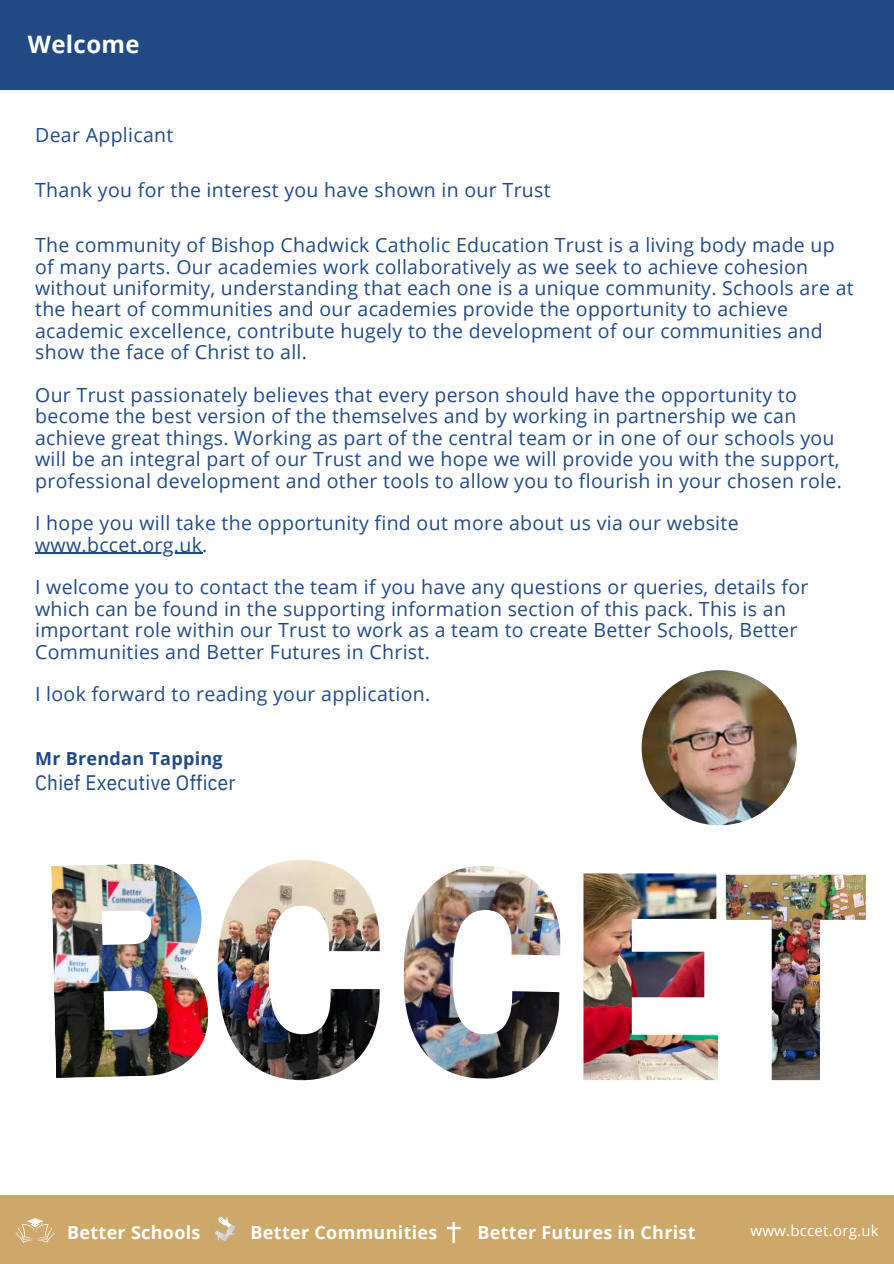
<style>
.page{position:relative;width:894px;height:1264px;background:#fff}
.page>*{position:absolute;margin:0;border:0;box-sizing:border-box;transform-origin:0 0}
.t1{font:700 24px "Open Sans";letter-spacing:.015em;color:#fff}
.t2{font:21px "IBM Plex Sans Cond";letter-spacing:.015em;color:#214a85}
.t3{font:19.5px/21.3px "Open Sans";letter-spacing:.015em;color:#214a85}
.t4{font:700 18px "Open Sans";letter-spacing:.015em;color:#fff}
.t5{font:700 18px "Open Sans";letter-spacing:.015em;color:#214a85}
.t6{font:15px "Open Sans";letter-spacing:.015em;color:#fff}
</style>
<div class="page">
<img style="left:641px;top:670px;width:155px;height:155px;border-radius:77px">
<div style="left:0;top:0;width:893px;height:89px;background:#214a85"></div>
<img style="left:51px;top:863px;width:157px;height:215px">
<img style="left:403px;top:866px;width:157px;height:212px">
<img style="left:583px;top:873px;width:134px;height:207px">
<img style="left:725px;top:874px;width:140px;height:206px">
<img style="left:218px;top:860px;width:161px;height:220px">
<div style="left:0;top:1194px;width:893px;height:69px;background:#cea76a"></div>
<svg style="left:446px;top:1222px;width:14px;height:20px"></svg>
<svg style="left:210px;top:1216px;width:25px;height:25px"></svg>
<svg style="left:16px;top:1218px;width:39px;height:24px"></svg>
<hr style="left:35px;top:553px;width:167px;height:1px;background:#214a85">
<p class="t1" style="left:28px;top:27px;width:113px">Welcome</p>
<p class="t3" style="left:35px;top:124px;width:140px">Dear Applicant</p>
<p class="t3" style="left:35px;top:179px;width:517px">Thank you for the interest you have shown in our Trust</p>
<p class="t3" style="left:35px;top:234px;width:819px">The community of Bishop Chadwick Catholic Education Trust is a living body made up of many parts. Our academies work collaboratively as we seek to achieve cohesion without uniformity, understanding that each one is a unique community. Schools are at the heart of communities and our academies provide the opportunity to achieve academic excellence, contribute hugely to the development of our communities and show the face of Christ to all.</p>
<p class="t3" style="left:35px;top:384px;width:808px">Our Trust passionately believes that every person should have the opportunity to become the best version of the themselves and by working in partnership we can achieve great things. Working as part of the central team or in one of our schools you will be an integral part of our Trust and we hope we will provide you with the support, professional development and other tools to allow you to flourish in your chosen role.</p>
<p class="t3" style="left:35px;top:512px;width:704px">I hope you will take the opportunity find out more about us via our website www.bccet.org.uk.</p>
<p class="t3" style="left:35px;top:576px;width:774px">I welcome you to contact the team if you have any questions or queries, details for which can be found in the supporting information section of this pack. This is an important role within our Trust to work as a team to create Better Schools, Better Communities and Better Futures in Christ.</p>
<p class="t3" style="left:35px;top:683px;width:396px">I look forward to reading your application.</p>
<p class="t5" style="left:35px;top:745px;width:189px">Mr Brendan Tapping</p>
<p class="t2" style="left:35px;top:766px;width:202px">Chief Executive Officer</p>
<p class="t4" style="left:67px;top:1219px;width:135px">Better Schools</p>
<p class="t4" style="left:250px;top:1219px;width:188px">Better Communities</p>
<p class="t4" style="left:477px;top:1219px;width:219px">Better Futures in Christ</p>
<p class="t6" style="left:750px;top:1220px;width:130px">www.bccet.org.uk</p>
</div>
